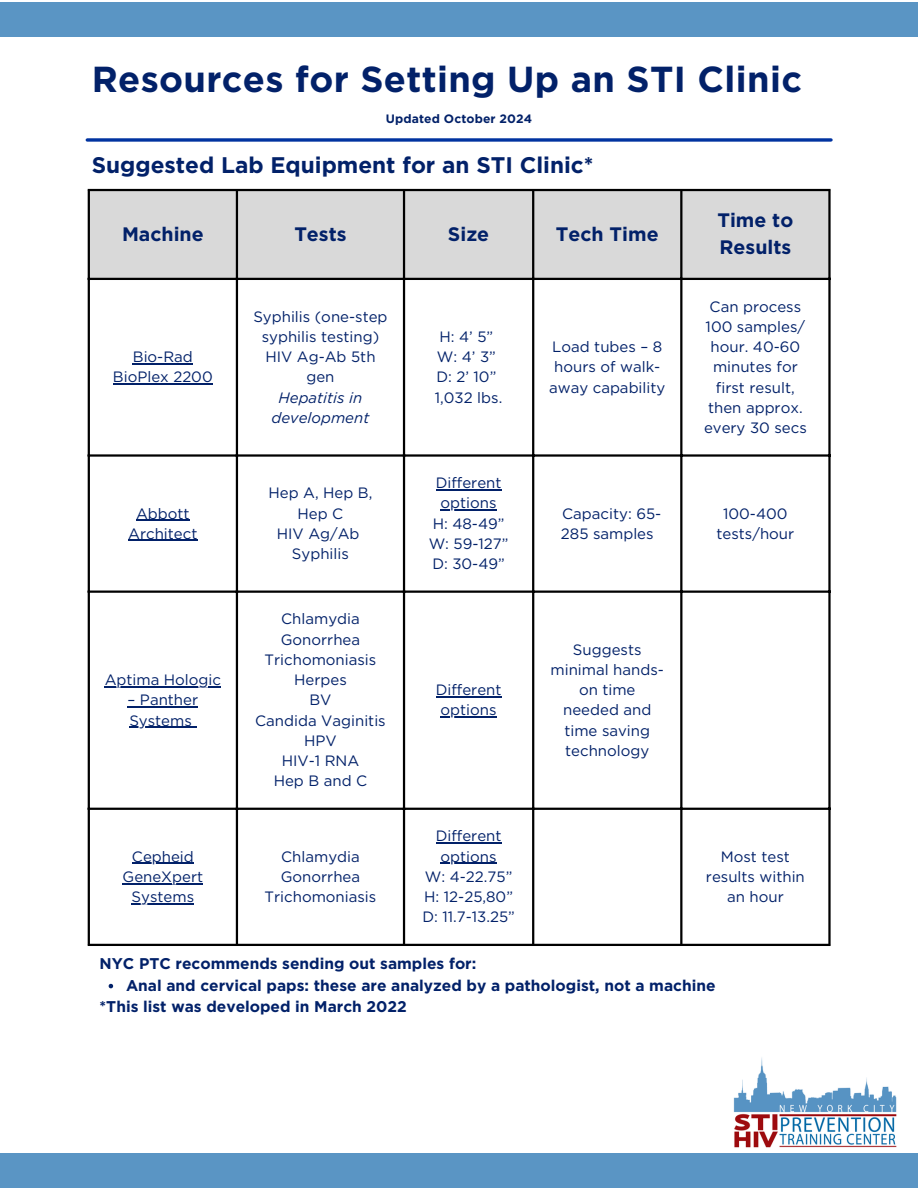
<style>
.page{position:relative;width:918px;height:1188px;background:#fff}
.page>*{position:absolute;margin:0;border:0;box-sizing:border-box;transform-origin:0 0}
.t1{font:700 36.15px "Gotham";letter-spacing:.01em;color:#022169}
.t2{font:700 22.5px "Gotham";color:#022169}
.t3{font:700 19.5px/27px "Gotham";color:#022169}
.t4{font:700 15.45px "Gotham";color:#022169}
.t5{font:15px/20.2px "Gotham";color:#022169;text-align:center}
.t6{font:italic 15px/20.2px "Gotham";color:#022169;text-align:center}
.t7{font:700 12.15px "Gotham";letter-spacing:.01em;color:#022169}
</style>
<div class="page">
<div style="left:0;top:1153px;width:918px;height:35px;background:#5a95c4"></div>
<div style="left:0;top:2px;width:918px;height:35px;background:#5a95c4"></div>
<img style="left:733px;top:1057px;width:164px;height:91px">
<svg style="left:87px;top:138px;width:744px;height:4px;background:#2752ae"></svg>
<div style="left:90px;top:191px;width:738px;height:87px;background:#d9d9d9"></div>
<hr style="left:133px;top:363px;width:60px;height:1px;background:#022169">
<hr style="left:113px;top:384px;width:100px;height:1px;background:#022169">
<hr style="left:136px;top:520px;width:54px;height:1px;background:#022169">
<hr style="left:128px;top:540px;width:69px;height:1px;background:#022169">
<hr style="left:436px;top:489px;width:66px;height:1px;background:#022169">
<hr style="left:441px;top:510px;width:56px;height:1px;background:#022169">
<hr style="left:105px;top:686px;width:116px;height:1px;background:#022169">
<hr style="left:128px;top:706px;width:70px;height:2px;background:#022169">
<hr style="left:129px;top:727px;width:63px;height:1px;background:#022169">
<hr style="left:436px;top:696px;width:66px;height:1px;background:#022169">
<hr style="left:441px;top:717px;width:56px;height:1px;background:#022169">
<hr style="left:132px;top:863px;width:62px;height:1px;background:#022169">
<hr style="left:123px;top:883px;width:80px;height:1px;background:#022169">
<hr style="left:132px;top:903px;width:62px;height:1px;background:#022169">
<hr style="left:436px;top:843px;width:66px;height:1px;background:#022169">
<hr style="left:441px;top:863px;width:56px;height:1px;background:#022169">
<hr style="left:88px;top:191px;width:2px;height:753px;background:#000">
<hr style="left:236px;top:191px;width:2px;height:753px;background:#000">
<hr style="left:403px;top:191px;width:2px;height:753px;background:#000">
<hr style="left:532px;top:191px;width:2px;height:753px;background:#000">
<hr style="left:680px;top:191px;width:2px;height:753px;background:#000">
<hr style="left:828px;top:191px;width:3px;height:753px;background:#000">
<hr style="left:88px;top:189px;width:743px;height:2px;background:#000">
<hr style="left:88px;top:278px;width:743px;height:2px;background:#000">
<hr style="left:88px;top:454px;width:743px;height:3px;background:#000">
<hr style="left:88px;top:591px;width:743px;height:2px;background:#000">
<hr style="left:88px;top:808px;width:743px;height:2px;background:#000">
<hr style="left:88px;top:944px;width:743px;height:2px;background:#000">
<svg style="left:109px;top:984px;width:4px;height:4px"></svg>
<h3 class="t1" style="left:92px;top:57px;width:712px">Resources for Setting Up an STI Clinic</h3>
<p class="t7" style="left:386px;top:112px;width:148px">Updated October 2024</p>
<h2 class="t2" style="left:92px;top:152px;width:503px">Suggested Lab Equipment for an STI Clinic*</h2>
<p class="t3" style="left:122px;top:220px;width:83px">Machine</p>
<h2 class="t3" style="left:294px;top:220px;width:54px">Tests</h2>
<p class="t3" style="left:448px;top:220px;width:43px">Size</p>
<p class="t3" style="left:556px;top:220px;width:104px">Tech Time</p>
<p class="t5" style="left:113px;top:347px;width:101px">Bio-Rad<br>BioPlex 2200</p>
<p class="t5" style="left:253px;top:306px;width:136px">Syphilis (one-step syphilis testing)</p>
<p class="t5" style="left:265px;top:347px;width:112px">HIV Ag-Ab 5th gen</p>
<p class="t6" style="left:272px;top:387px;width:99px">Hepatitis in development</p>
<p class="t5" style="left:439px;top:326px;width:55px">H: 4’ 5”</p>
<p class="t5" style="left:437px;top:347px;width:61px">W: 4’ 3”</p>
<p class="t5" style="left:436px;top:367px;width:61px">D: 2’ 10”</p>
<p class="t5" style="left:435px;top:387px;width:69px">1,032 lbs.</p>
<p class="t5" style="left:549px;top:336px;width:118px">Load tubes – 8 hours of walk&shy;away capability</p>
<p class="t3" style="left:717px;top:207px;width:77px">Time to<br>Results</p>
<p class="t5" style="left:704px;top:296px;width:104px">Can process<br>100 samples/ hour. 40-60 minutes for first result, then approx. every 30 secs</p>
<p class="t5" style="left:128px;top:503px;width:71px">Abbott<br>Architect</p>
<p class="t5" style="left:105px;top:669px;width:118px">Aptima Hologic</p>
<p class="t5" style="left:128px;top:690px;width:72px">– Panther</p>
<p class="t5" style="left:129px;top:710px;width:64px">Systems</p>
<p class="t5" style="left:132px;top:846px;width:63px">Cepheid</p>
<p class="t5" style="left:123px;top:866px;width:82px">GeneXpert</p>
<p class="t5" style="left:132px;top:887px;width:64px">Systems</p>
<p class="t5" style="left:268px;top:483px;width:105px">Hep A, Hep B,<br>Hep C</p>
<p class="t5" style="left:277px;top:523px;width:84px">HIV Ag/Ab</p>
<p class="t5" style="left:292px;top:543px;width:58px">Syphilis</p>
<p class="t5" style="left:281px;top:609px;width:80px">Chlamydia</p>
<p class="t5" style="left:281px;top:629px;width:81px">Gonorrhea</p>
<p class="t5" style="left:265px;top:649px;width:113px">Trichomoniasis</p>
<p class="t5" style="left:294px;top:669px;width:54px">Herpes</p>
<p class="t5" style="left:309px;top:690px;width:24px">BV</p>
<p class="t5" style="left:255px;top:710px;width:132px">Candida Vaginitis</p>
<p class="t5" style="left:304px;top:730px;width:34px">HPV</p>
<p class="t5" style="left:282px;top:750px;width:79px">HIV-1 RNA</p>
<p class="t5" style="left:274px;top:771px;width:95px">Hep B and C</p>
<p class="t5" style="left:281px;top:846px;width:80px">Chlamydia</p>
<p class="t5" style="left:281px;top:866px;width:81px">Gonorrhea</p>
<p class="t5" style="left:265px;top:887px;width:113px">Trichomoniasis</p>
<p class="t5" style="left:436px;top:473px;width:67px">Different</p>
<p class="t5" style="left:433px;top:493px;width:73px">options<br>H: 48-49”</p>
<p class="t5" style="left:429px;top:533px;width:81px">W: 59-127”</p>
<p class="t5" style="left:432px;top:554px;width:74px">D: 30-49”</p>
<p class="t5" style="left:436px;top:680px;width:67px">Different</p>
<p class="t5" style="left:441px;top:700px;width:58px">options</p>
<p class="t5" style="left:436px;top:826px;width:67px">Different</p>
<p class="t5" style="left:425px;top:846px;width:89px">options<br>W: 4-22.75”</p>
<p class="t5" style="left:424px;top:887px;width:90px">H: 12-25,80”</p>
<h3 class="t5" style="left:422px;top:907px;width:94px">D: 11.7-13.25”</h3>
<p class="t5" style="left:561px;top:503px;width:102px;text-align:left">Capacity: 65-<br>285 samples</p>
<p class="t5" style="left:717px;top:503px;width:79px">100-400 tests/hour</p>
<p class="t5" style="left:551px;top:639px;width:115px">Suggests minimal hands&shy;on time needed and time saving technology</p>
<p class="t5" style="left:706px;top:846px;width:100px">Most test results within an hour</p>
<p class="t4" style="left:100px;top:954px;width:378px">NYC PTC recommends sending out samples for:</p>
<p class="t4" style="left:126px;top:976px;width:591px">Anal and cervical paps: these are analyzed by a pathologist, not a machine</p>
<p class="t4" style="left:100px;top:997px;width:309px">*This list was developed in March 2022</p>
</div>
